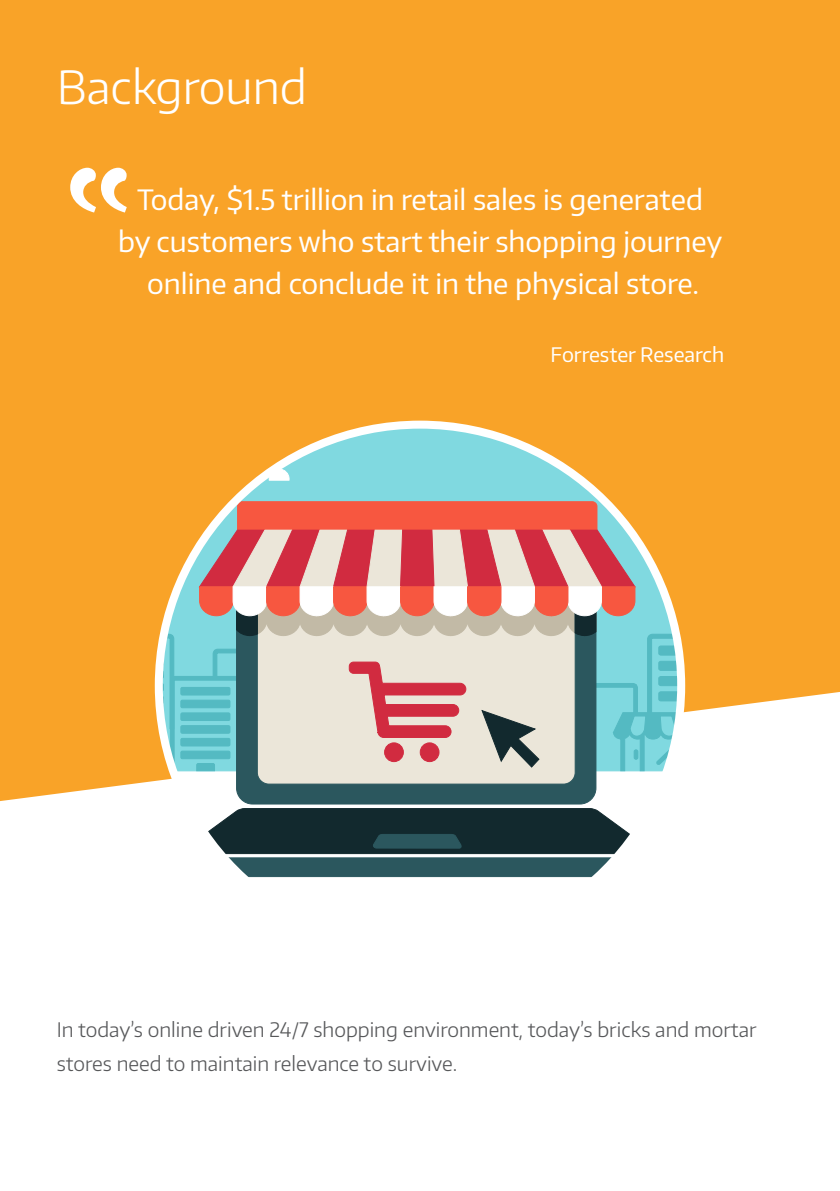
<style>
.page{position:relative;width:840px;height:1191px;background:#fff}
.page>*{position:absolute;margin:0;border:0;box-sizing:border-box;transform-origin:0 0}
.t1{font:300 46px "Encode Sans";color:#fff}
.t2{font:28px/42px "Encode Sans";color:#fff;text-align:center}
.t3{font:300 20px/34px "Encode Sans";color:#57585a}
.t4{font:20px "Encode Sans";color:#fff}
</style>
<div class="page">
<div style="left:0;top:0;width:839px;height:801px;background:#f9a328"></div>
<svg style="left:159px;top:771px;width:521px;height:107px"></svg>
<svg style="left:159px;top:424px;width:521px;height:77px;background:#bac699"></svg>
<svg style="left:160px;top:451px;width:130px;height:30px;background:#f7af45"></svg>
<div style="left:549px;top:424px;width:117px;height:18px;background:#f9a328"></div>
<svg style="left:656px;top:478px;width:24px;height:15px"></svg>
<svg style="left:235px;top:771px;width:361px;height:34px;background:#6e8989"></svg>
<svg style="left:183px;top:807px;width:467px;height:70px"></svg>
<svg style="left:159px;top:501px;width:521px;height:270px;background:#c6ada3"></svg>
<div style="left:70px;top:168px;width:57px;height:44px;background:#f9a328"></div>
<p class="t1" style="left:57px;top:57px;width:252px">Background</p>
<p class="t2" style="left:118px;top:178px;width:605px">Today, $1.5 trillion in retail sales is generated by customers who start their shopping journey online and conclude it in the physical store.</p>
<p class="t4" style="left:550px;top:342px;width:175px">Forrester Research</p>
<p class="t3" style="left:57px;top:1012px;width:701px">In today’s online driven 24/7 shopping environment, today’s bricks and mortar stores need to maintain relevance to survive.</p>
</div>
